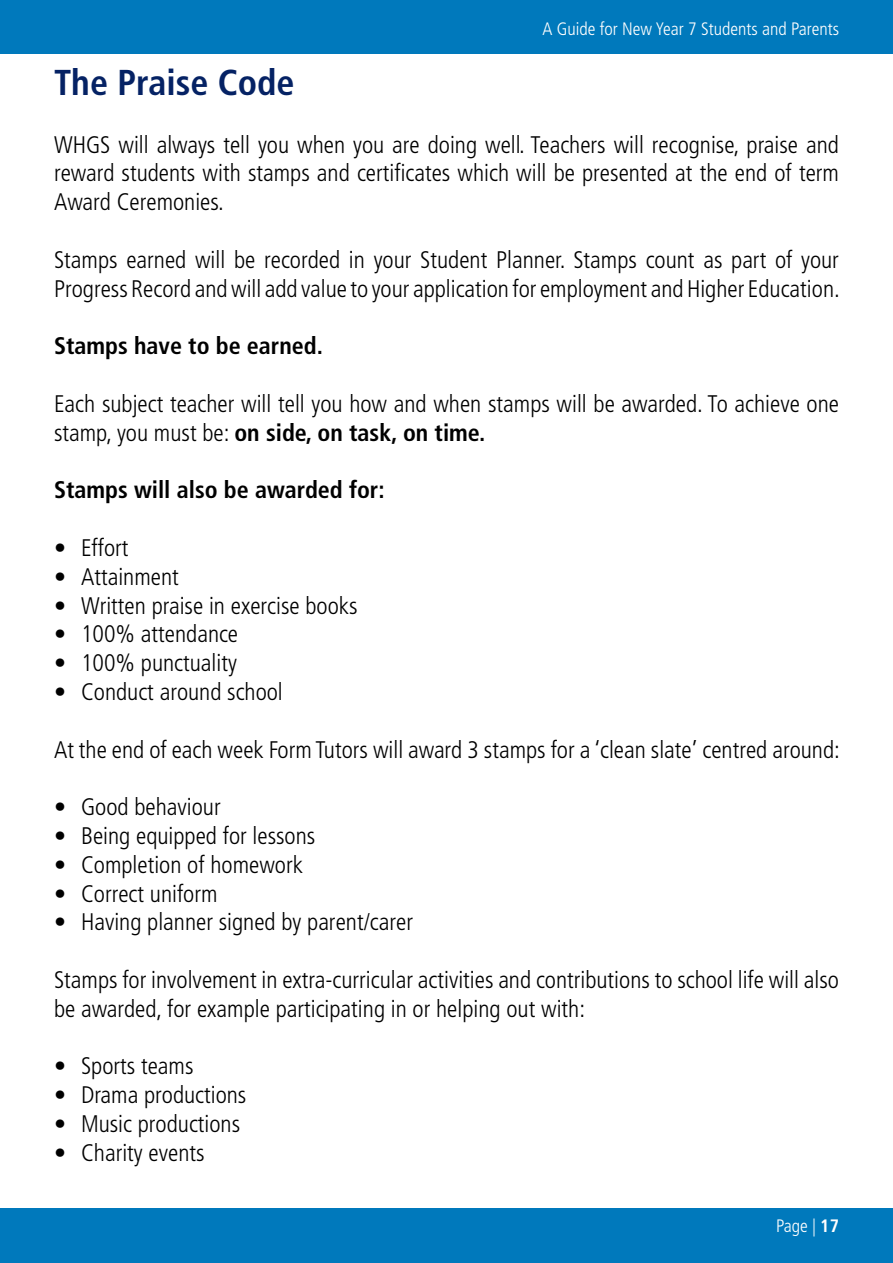
<style>
.page{position:relative;width:893px;height:1263px;background:#fff}
.page>*{position:absolute;margin:0;border:0;box-sizing:border-box;transform-origin:0 0}
.t1{font:700 condensed 36px "Frutiger LT Pro";color:#052264}
.t2{font:300 condensed 24px/28.8px "Frutiger LT Pro";color:#000}
.t3{font:700 condensed 24px "Frutiger LT Pro";color:#000}
.t4{font:300 condensed 18px "Frutiger LT Pro";color:#fff}
.s1{font-weight:700}
</style>
<div class="page">
<div style="left:0;top:0;width:893px;height:53px;background:#0079bc"></div>
<div style="left:0;top:1208px;width:893px;height:55px;background:#0079bc"></div>
<p class="t4" style="left:542px;top:19px;width:298px">A Guide for New Year 7 Students and Parents</p>
<h1 class="t1" style="left:54px;top:61px;width:242px">The Praise Code</h1>
<p class="t2" style="left:54px;top:130px;width:786px;text-align:justify">WHGS will always tell you when you are doing well. Teachers will recognise, praise and reward students with stamps and certificates which will be presented at the end of term Award Ceremonies.</p>
<p class="t2" style="left:54px;top:245px;width:787px">Stamps earned will be recorded in your Student Planner. Stamps count as part of your<br>Progress Record and will add value to your application for employment and Higher Education.</p>
<p class="t3" style="left:54px;top:332px;width:270px">Stamps have to be earned.</p>
<p class="t2" style="left:54px;top:389px;width:787px">Each subject teacher will tell you how and when stamps will be awarded. To achieve one stamp, you must be: <span class="s1">on side, on task, on time.</span></p>
<p class="t3" style="left:54px;top:476px;width:332px">Stamps will also be awarded for:</p>
<p class="t2" style="left:54px;top:533px;width:76px">• Effort</p>
<p class="t2" style="left:54px;top:562px;width:126px">• Attainment</p>
<p class="t2" style="left:54px;top:591px;width:305px">• Written praise in exercise books</p>
<p class="t2" style="left:54px;top:620px;width:186px">• 100% attendance</p>
<p class="t2" style="left:54px;top:649px;width:184px">• 100% punctuality</p>
<p class="t2" style="left:54px;top:677px;width:230px">• Conduct around school</p>
<p class="t2" style="left:54px;top:735px;width:787px">At the end of each week Form Tutors will award 3 stamps for a ‘clean slate’ centred around:</p>
<p class="t2" style="left:54px;top:793px;width:168px">• Good behaviour</p>
<p class="t2" style="left:54px;top:821px;width:263px">• Being equipped for lessons</p>
<p class="t2" style="left:54px;top:850px;width:250px">• Completion of homework</p>
<p class="t2" style="left:54px;top:879px;width:165px">• Correct uniform</p>
<p class="t2" style="left:54px;top:908px;width:360px">• Having planner signed by parent/carer</p>
<p class="t2" style="left:54px;top:965px;width:786px">Stamps for involvement in extra-curricular activities and contributions to school life will also be awarded, for example participating in or helping out with:</p>
<p class="t2" style="left:54px;top:1052px;width:141px">• Sports teams</p>
<p class="t2" style="left:54px;top:1081px;width:194px">• Drama productions</p>
<p class="t2" style="left:54px;top:1109px;width:188px">• Music productions</p>
<p class="t2" style="left:54px;top:1138px;width:152px">• Charity events</p>
<p class="t4" style="left:776px;top:1216px;width:65px">Page | <span class="s1">17</span></p>
</div>
